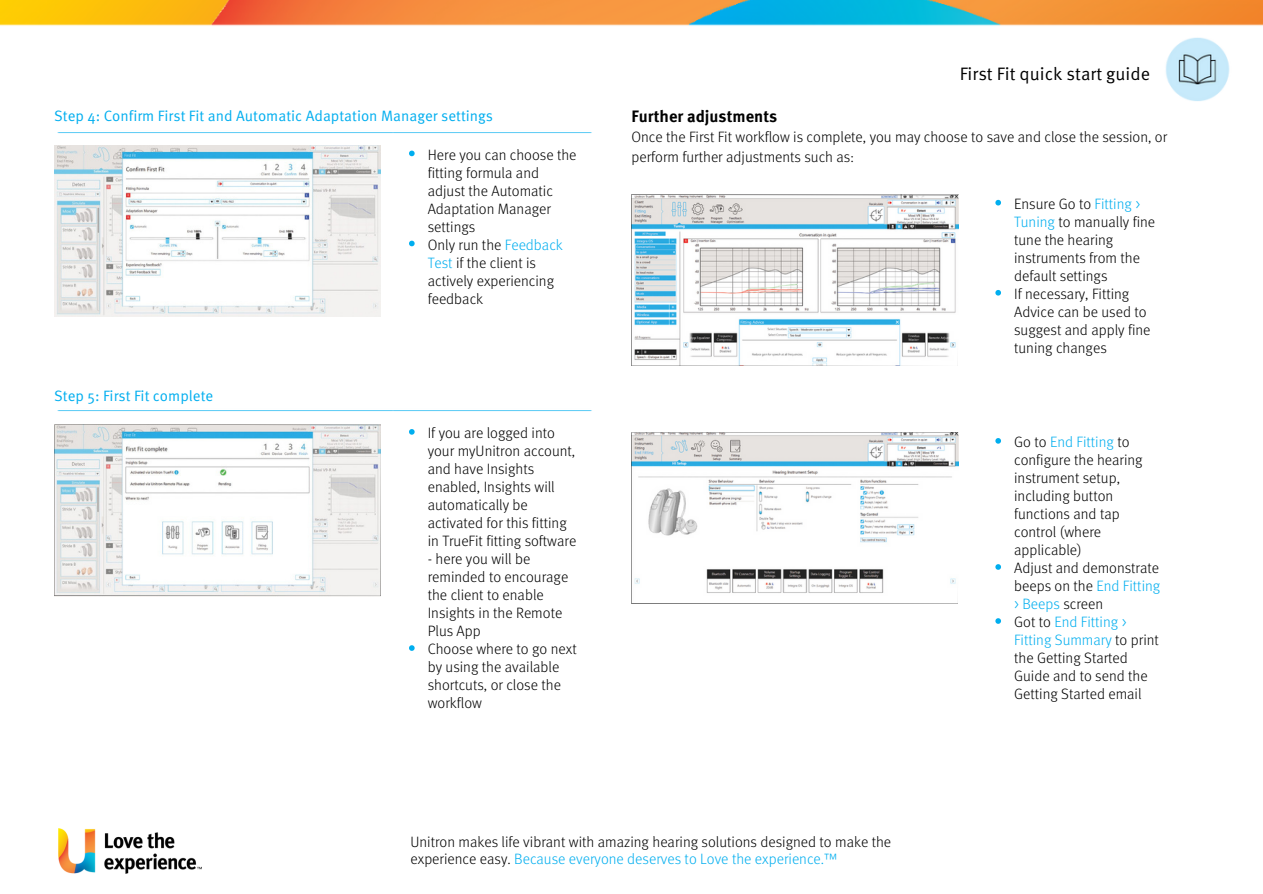
<style>
.page{position:relative;width:1263px;height:894px;background:#fff}
.page>*{position:absolute;margin:0;border:0;box-sizing:border-box;transform-origin:0 0}
.t1{font:18px "Meta OT Norm";color:#000}
.t2{font:700 16.5px "Meta OT";color:#000}
.t3{font:300 15px/18px "Meta OT";color:#000}
.t4{font:15px "Meta OT Norm";color:#00aeef}
.s1{color:#00aeef}
</style>
<div class="page">
<img style="left:57px;top:410px;width:535px;height:2px">
<img style="left:0;top:0;width:1263px;height:101px">
<img style="left:54px;top:145px;width:327px;height:171px">
<svg style="left:54px;top:424px;width:327px;height:172px"></svg>
<svg style="left:631px;top:195px;width:327px;height:171px"></svg>
<svg style="left:631px;top:432px;width:327px;height:171px"></svg>
<img style="left:59px;top:828px;width:143px;height:44px">
<svg style="left:409px;top:150px;width:6px;height:6px"></svg>
<svg style="left:409px;top:240px;width:6px;height:6px"></svg>
<svg style="left:409px;top:429px;width:6px;height:5px"></svg>
<svg style="left:409px;top:645px;width:6px;height:5px"></svg>
<svg style="left:995px;top:200px;width:6px;height:5px"></svg>
<svg style="left:995px;top:290px;width:6px;height:5px"></svg>
<svg style="left:995px;top:438px;width:6px;height:5px"></svg>
<svg style="left:995px;top:564px;width:6px;height:5px"></svg>
<svg style="left:995px;top:618px;width:6px;height:5px"></svg>
<img style="left:57px;top:132px;width:535px;height:2px">
<p class="t1" style="left:960px;top:59px;width:192px">First Fit quick start guide</p>
<p class="t4" style="left:54px;top:104px;width:440px">Step 4: Confirm First Fit and Automatic Adaptation Manager settings</p>
<p class="t2" style="left:631px;top:103px;width:147px">Further adjustments</p>
<p class="t3" style="left:631px;top:127px;width:537px">Once the First Fit workflow is complete, you may choose to save and close the session, or</p>
<p class="t3" style="left:428px;top:145px;width:150px">Here you can choose the</p>
<p class="t3" style="left:631px;top:147px;width:224px">perform further adjustments such as:</p>
<p class="t3" style="left:428px;top:163px;width:127px">fitting formula and adjust the Automatic<br>Adaptation Manager settings</p>
<p class="t3" style="left:428px;top:235px;width:137px">Only run the <span class="s1">Feedback<br>Test</span> if the client is actively experiencing feedback</p>
<p class="t3" style="left:1014px;top:194px;width:143px">Ensure Go to <span class="s1">Fitting &gt;<br>Tuning</span> to manually fine tune the hearing instruments from the default settings</p>
<p class="t3" style="left:1014px;top:284px;width:138px">If necessary, Fitting<br>Advice can be used to suggest and apply fine tuning changes</p>
<p class="t4" style="left:54px;top:383px;width:161px">Step 5: First Fit complete</p>
<p class="t3" style="left:428px;top:423px;width:150px">If you are logged into your myUnitron account, and have Insights enabled, Insights will automatically be activated for this fitting in TrueFit fitting software</p>
<p class="t3" style="left:428px;top:549px;width:142px">- here you will be reminded to encourage the client to enable<br>Insights in the Remote<br>Plus App</p>
<p class="t3" style="left:428px;top:639px;width:151px">Choose where to go next by using the available shortcuts, or close the workflow</p>
<p class="t3" style="left:410px;top:832px;width:482px;line-height:16.8px">Unitron makes life vibrant with amazing hearing solutions designed to make the experience easy. <span class="s1">Because everyone deserves to Love the experience.™</span></p>
<p class="t3" style="left:1014px;top:432px;width:130px">Go to <span class="s1">End Fitting</span> to configure the hearing instrument setup, including button functions and tap control (where applicable)</p>
<p class="t3" style="left:1014px;top:558px;width:148px;text-align:justify">Adjust and demonstrate beeps on the <span class="s1">End Fitting &gt; Beeps</span> screen</p>
<p class="t3" style="left:1014px;top:612px;width:146px">Got to <span class="s1">End Fitting &gt;<br>Fitting Summary</span> to print the Getting Started<br>Guide and to send the<br>Getting Started email</p>
</div>
